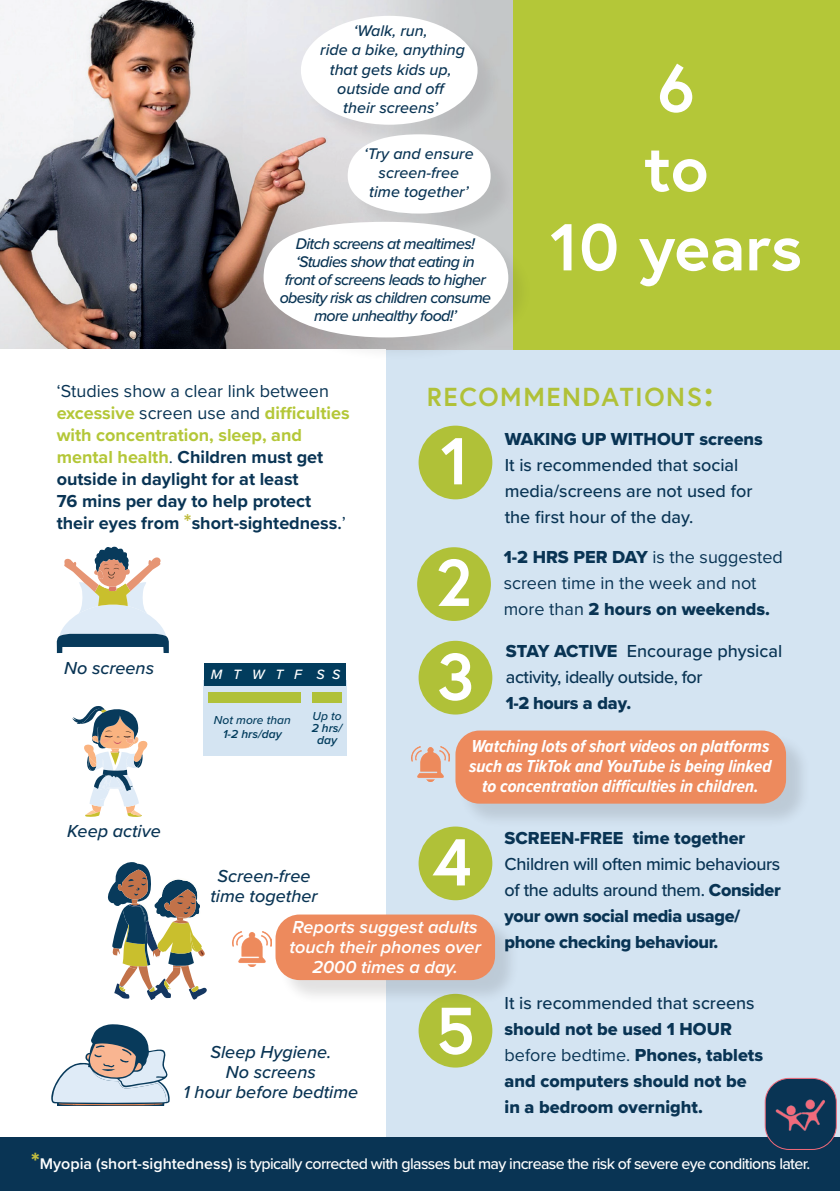
<style>
.page{position:relative;width:840px;height:1191px;background:#fff}
.page>*{position:absolute;margin:0;border:0;box-sizing:border-box;transform-origin:0 0}
.t1{font:700 66px/79.2px "Europa";color:#fff}
.t2{font:700 26px "Europa";letter-spacing:.06em;color:#b0c138}
.t3{font:700 18px/22px "Proxima Nova";color:#093454}
.t4{font:18px/26px "Proxima Nova Extrabld";color:#093454}
.t5{font:italic 700 18px/20px "Proxima Nova Cond";color:#fff;text-align:center}
.t6{font:500 18px/26px "Proxima Nova";color:#093454}
.t7{font:italic 500 18px/20px "Proxima Nova";color:#093454;text-align:center}
.t8{font:18px/26px "Proxima Nova";color:#093454}
.t9{font:500 18px/26px "Proxima Nova";letter-spacing:-.02em;color:#093454}
.t10{font:500 18px/26px "Proxima Nova";letter-spacing:-.025em;color:#093454}
.t11{font:italic 600 18px/20px "Proxima Nova";color:#fff;text-align:center}
.t12{font:18px/26px "Proxima Nova Extrabld";letter-spacing:-.02em;color:#093454}
.t13{font:18px "Proxima Nova Extrabld";letter-spacing:-.025em;color:#093454}
.t14{font:italic 500 16px/18px "Proxima Nova";letter-spacing:-.04em;color:#093454;text-align:center}
.t15{font:italic 500 16px/19.2px "Proxima Nova";color:#093454;text-align:center}
.t16{font:500 16px "Proxima Nova";letter-spacing:-.04em;color:#fff}
.t17{font:italic 500 14px "Proxima Nova";color:#fff}
.t18{font:italic 600 12px/12px "Proxima Nova";color:#023c5d;text-align:center}
.t19{font:italic 500 12px "Proxima Nova";color:#023c5d}
.s1{font-weight:400}
.s2{color:#b4c738}
.s3{font-size:22px;color:#c0bc40}
.s4{font-weight:600}
.s5{font-size:36px}
.s6{font-family:"Proxima Nova Extrabld"}
.s7{font-family:"Proxima Nova"}
.s8{font-family:"Proxima Nova Extrabld";font-weight:400}
.s9{font-family:"Proxima Nova Extrabld";font-weight:400;font-size:24px;color:#c0bc40}
</style>
<div class="page">
<div style="left:0;top:345px;width:839px;height:800px;background:#d4e4f2"></div>
<div style="left:458px;top:733px;width:352px;height:95px;background:#231f20;opacity:.13"></div>
<div style="left:455px;top:730px;width:330px;height:73px;background:#ed8a5d;border-radius:24px"></div>
<img style="left:0;top:0;width:513px;height:349px">
<div style="left:513px;top:0;width:326px;height:349px;background:#b4c738"></div>
<div style="left:0;top:349px;width:386px;height:788px;background:#fff"></div>
<div style="left:418px;top:425px;width:74px;height:74px;background:#b0c138;border-radius:50%"></div>
<div style="left:417px;top:547px;width:73px;height:74px;background:#b0c138;border-radius:50%"></div>
<div style="left:418px;top:641px;width:74px;height:73px;background:#b0c138;border-radius:50%"></div>
<div style="left:418px;top:826px;width:74px;height:74px;background:#b0c138;border-radius:50%"></div>
<div style="left:418px;top:993px;width:74px;height:74px;background:#b0c138;border-radius:50%"></div>
<div style="left:278px;top:917px;width:241px;height:88px;background:#231f20;opacity:.13"></div>
<div style="left:275px;top:914px;width:220px;height:66px;background:#ed8a5d;border-radius:24px"></div>
<svg style="left:56px;top:546px;width:113px;height:107px"></svg>
<svg style="left:72px;top:706px;width:76px;height:111px"></svg>
<div style="left:203px;top:680px;width:144px;height:75px;background:#d4e4f2"></div>
<div style="left:204px;top:663px;width:142px;height:22px;background:#023c5d"></div>
<div style="left:208px;top:692px;width:92px;height:11px;background:#b0c138"></div>
<div style="left:312px;top:692px;width:29px;height:11px;background:#b0c138"></div>
<svg style="left:107px;top:862px;width:100px;height:138px"></svg>
<svg style="left:51px;top:1024px;width:119px;height:82px"></svg>
<div style="left:0;top:1137px;width:839px;height:54px;background:#093454"></div>
<img style="left:411px;top:746px;width:38px;height:35px">
<img style="left:232px;top:931px;width:39px;height:35px">
<div style="left:764px;top:1078px;width:71px;height:71px;background:#093454;border-radius:24px"></div>
<div style="left:764px;top:1077px;width:72px;height:73px;border:1px solid #f16a7a;border-radius:24px"></div>
<img style="left:764px;top:1089px;width:70px;height:50px">
<div style="left:304px;top:19px;width:198px;height:130px;background:#231f20;opacity:.08"></div>
<div style="left:301px;top:16px;width:176px;height:109px;background:#fff;border-radius:50%"></div>
<div style="left:351px;top:137px;width:163px;height:101px;background:#231f20;opacity:.08"></div>
<div style="left:347px;top:134px;width:143px;height:79px;background:#fff;border-radius:50%"></div>
<div style="left:266px;top:225px;width:267px;height:137px;background:#231f20;opacity:.08"></div>
<div style="left:263px;top:222px;width:245px;height:115px;background:#fff;border-radius:50%"></div>
<p class="t15" style="left:320px;top:21px;width:146px">‘Walk, run,<br>ride a bike, anything that gets kids up, outside and off<br>their screens’</p>
<p class="t15" style="left:364px;top:143px;width:111px">‘Try and ensure screen-free time together’</p>
<p class="t14" style="left:279px;top:234px;width:213px">Ditch screens at mealtimes! ‘Studies show that eating in front of screens leads to higher obesity risk as children consume more unhealthy food!’</p>
<h1 class="t1" style="left:549px;top:47px;width:253px;text-align:center">6<br>to<br>10 years</h1>
<p class="t3" style="left:57px;top:380px;width:294px"><span class="s1">‘Studies show a clear link between </span><span class="s2">excessive</span> <span class="s1">screen use and</span> <span class="s2">difficulties with concentration, sleep, and mental health</span><span class="s1">.</span> Children must get outside in daylight for at least<br>76 mins per day to help protect their eyes from <span class="s3">*</span>short-sightedness<span class="s4">.</span><span class="s1">’</span></p>
<p class="t7" style="left:64px;top:657px;width:91px">No screens</p>
<p class="t17" style="left:211px;top:664px;width:131px">M T W T F S S</p>
<p class="t19" style="left:214px;top:711px;width:78px">Not more than</p>
<p class="t18" style="left:223px;top:727px;width:60px">1-2 hrs/day</p>
<p class="t19" style="left:312px;top:706px;width:31px">Up to</p>
<p class="t18" style="left:311px;top:721px;width:32px">2 hrs/ day</p>
<h2 class="t2" style="left:426px;top:379px;width:288px">RECOMMENDATIONS<span class="s5">:</span></h2>
<p class="t4" style="left:504px;top:426px;width:260px">WAKING UP WITHOUT screens</p>
<p class="t6" style="left:504px;top:451px;width:249px">It is recommended that social media/screens are not used for the first hour of the day.</p>
<h1 class="t1" style="left:435px;top:398px;width:38px;line-height:121.6px">1<br>2</h1>
<p class="t8" style="left:503px;top:543px;width:280px"><span class="s6">1-2 HRS PER DAY</span> is the suggested screen time in the week and not</p>
<p class="t4" style="left:503px;top:595px;width:268px"><span class="s7">more than</span> 2 hours on weekends.</p>
<h1 class="t1" style="left:436px;top:635px;width:39px">3</h1>
<p class="t10" style="left:505px;top:637px;width:277px"><span class="s8">STAY ACTIVE</span> Encourage physical activity, ideally outside, for</p>
<p class="t13" style="left:505px;top:690px;width:127px">1-2 hours a day.</p>
<p class="t5" style="left:469px;top:735px;width:304px">Watching lots of short videos on platforms such as TikTok and YouTube is being linked to concentration difficulties in children.</p>
<p class="t7" style="left:67px;top:820px;width:95px">Keep active</p>
<p class="t7" style="left:210px;top:865px;width:109px">Screen-free time together</p>
<h1 class="t1" style="left:432px;top:821px;width:41px">4</h1>
<p class="t11" style="left:289px;top:916px;width:193px">Reports suggest adults touch their phones over<br>2000 times a day.</p>
<p class="t7" style="left:183px;top:1041px;width:176px">Sleep Hygiene.<br>No screens<br>1 hour before bedtime</p>
<h1 class="t1" style="left:436px;top:989px;width:40px">5</h1>
<p class="t4" style="left:504px;top:824px;width:242px">SCREEN-FREE time together</p>
<p class="t9" style="left:504px;top:850px;width:277px">Children will often mimic behaviours of the adults around them. <span class="s8">Consider</span></p>
<p class="t12" style="left:504px;top:902px;width:237px">your own social media usage/ phone checking behaviour.</p>
<p class="t6" style="left:504px;top:989px;width:251px">It is recommended that screens</p>
<p class="t4" style="left:504px;top:1015px;width:229px">should not be used 1 HOUR</p>
<p class="t8" style="left:504px;top:1041px;width:260px">before bedtime. <span class="s6">Phones, tablets</span></p>
<p class="t4" style="left:504px;top:1067px;width:243px">and computers should not be in a bedroom overnight.</p>
<p class="t16" style="left:31px;top:1152px;width:779px"><span class="s9">*</span><span class="s4">Myopia (short-sightedness)</span> is typically corrected with glasses but may increase the risk of severe eye conditions later.</p>
</div>
